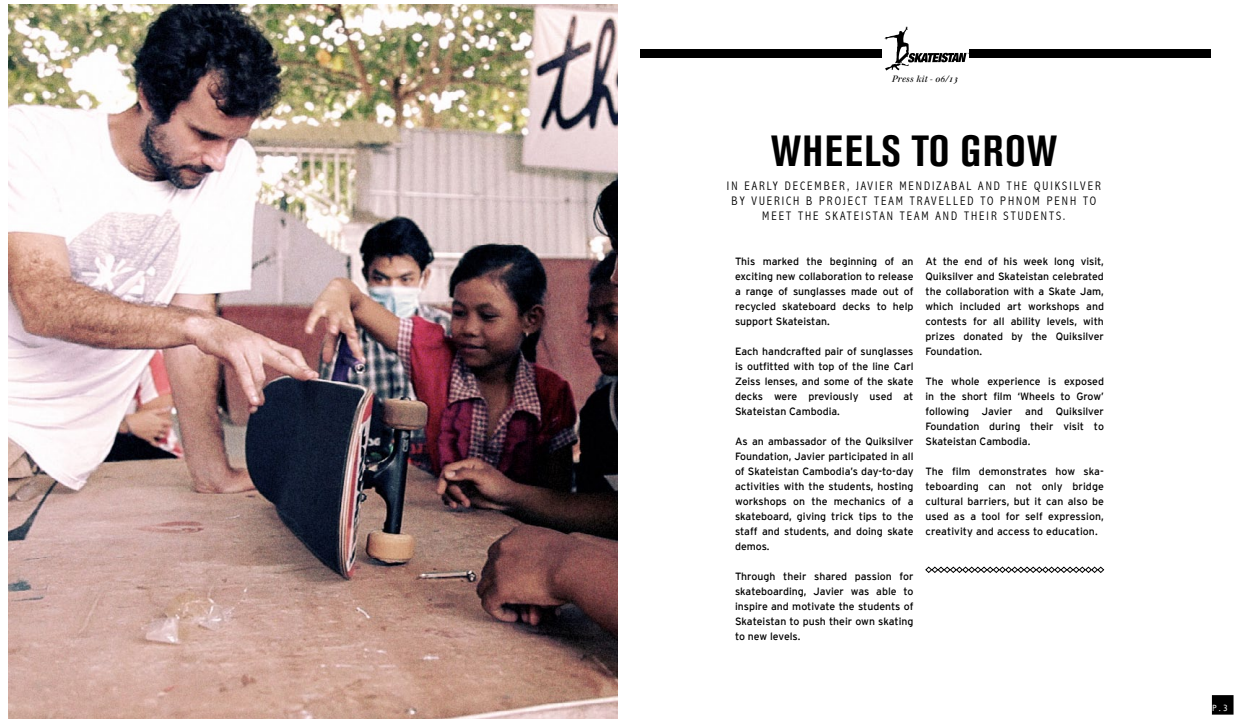
<style>
.page{position:relative;width:1234px;height:723px;background:#fff}
.page>*{position:absolute;margin:0;border:0;box-sizing:border-box;transform-origin:0 0}
.t1{font:700 condensed 43.2px "Akzidenz Grotesk BE";letter-spacing:.035em;color:#000}
.t2{font:300 condensed 12.3px/14.7px "Abadi";letter-spacing:.16em;color:#000;text-align:center}
.t3{font:10.5px/15px "Interstate";color:#000;text-align:justify}
.t4{font:9px "Justus Italic Oldstyle";color:#000}
.t5{font:9px "Andale Mono";color:#fff}
</style>
<div class="page">
<div style="left:640px;top:49px;width:241px;height:8px;background:#000"></div>
<div style="left:968px;top:49px;width:241px;height:8px;background:#000"></div>
<img style="left:9px;top:5px;width:608px;height:713px">
<svg style="left:925px;top:566px;width:179px;height:7px"></svg>
<div style="left:1211px;top:695px;width:22px;height:19px;background:#000"></div>
<svg style="left:884px;top:27px;width:85px;height:43px"></svg>
<p class="t4" style="left:892px;top:74px;width:68px">Press kit - 06/13</p>
<h1 class="t1" style="left:770px;top:127px;width:288px">WHEELS TO GROW</h1>
<p class="t2" style="left:726px;top:179px;width:375px">IN EARLY DECEMBER, JAVI ER M ENDI ZABAL AND THE QUI KSILVER<br>BY VUERI CH B PROJECT TEAM TRAVELLED TO PHNOM PENH TO<br>MEET THE SKATEI STAN TEAM AND THEI R STUDENTS.</p>
<p class="t3" style="left:735px;top:253px;width:180px">This marked the beginning of an exciting new collaboration to release a range of sunglasses made out of recycled skateboard decks to help support Skateistan.</p>
<p class="t3" style="left:735px;top:343px;width:180px">Each handcrafted pair of sunglasses is outfitted with top of the line Carl Zeiss lenses, and some of the skate decks were previously used at Skateistan Cambodia.</p>
<p class="t3" style="left:735px;top:433px;width:180px">As an ambassador of the Quiksilver Foundation, Javier participated in all of Skateistan Cambodia’s day-to-day activities with the students, hosting workshops on the mechanics of a skateboard, giving trick tips to the staff and students, and doing skate demos.</p>
<p class="t3" style="left:735px;top:568px;width:180px">Through their shared passion for skateboarding, Javier was able to inspire and motivate the students of Skateistan to push their own skating to new levels.</p>
<p class="t3" style="left:925px;top:253px;width:180px">At the end of his week long visit, Quiksilver and Skateistan celebrated the collaboration with a Skate Jam, which included art workshops and contests for all ability levels, with prizes donated by the Quiksilver Foundation.</p>
<p class="t3" style="left:925px;top:373px;width:180px">The whole experience is exposed in the short film ‘Wheels to Grow’ following Javier and Quiksilver Foundation during their visit to Skateistan Cambodia.</p>
<p class="t3" style="left:925px;top:463px;width:180px">The film demonstrates how ska&shy;teboarding can not only bridge cultural barriers, but it can also be used as a tool for self expression, creativity and access to education.</p>
<p class="t5" style="left:1211px;top:703px;width:18px">P.3</p>
</div>
